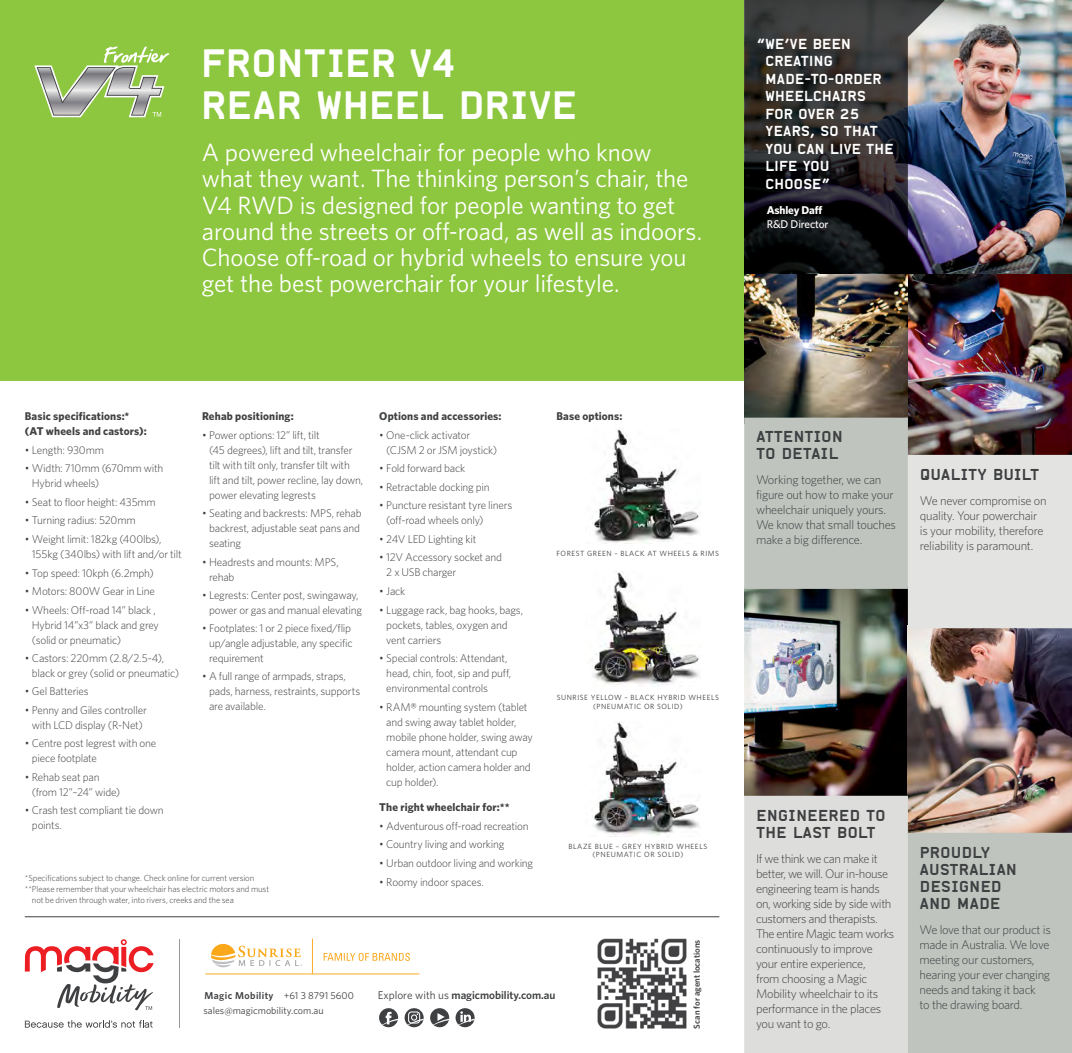
<style>
.page{position:relative;width:1072px;height:1053px;background:#fff}
.page>*{position:absolute;margin:0;border:0;box-sizing:border-box;transform-origin:0 0}
.t1{font:37.5px/41.2px "Alpha Headline";letter-spacing:-.03em;color:#fff}
.t2{font:25px/26.2px "Whitney";letter-spacing:-.01em;color:#fff}
.t3{font:15px/16.9px "Alpha Headline";letter-spacing:-.01em;color:#3f4042}
.t4{font:13.75px/17.5px "Alpha Headline";letter-spacing:-.025em;color:#fff}
.t5{font:300 12.5px/15px "Whitney";letter-spacing:-.025em;color:#3f4042}
.t6{font:300 11.25px/15px "Whitney";letter-spacing:-.02em;color:#3f4042}
.t7{font:700 11.25px/15px "Whitney";letter-spacing:.01em;color:#3f4042}
.t8{font:600 11.25px "Whitney";color:#3f4042}
.t9{font:500 11.25px "Whitney";letter-spacing:-.015em;color:#fff}
.t10{font:700 11.25px "Whitney";letter-spacing:-.015em;color:#fff}
.t11{font:10px/15px "Whitney";color:#3f4042}
.t12{font:300 8.75px "Whitney";letter-spacing:-.01em;color:#3f4042}
.t13{font:600 8.75px "Whitney";color:#3f4042}
.t14{font:7.5px/8.8px "Whitney";letter-spacing:.07em;color:#3f4042;text-align:center}
.s1{font-weight:400}
.s2{font-weight:600}
</style>
<div class="page">
<div style="left:0;top:0;width:745px;height:380px;background:#8dc63f"></div>
<hr style="left:179px;top:938px;width:1px;height:89px;background:#96989b">
<img style="left:597px;top:938px;width:90px;height:91px">
<svg style="left:405px;top:1008px;width:19px;height:19px"></svg>
<svg style="left:430px;top:1008px;width:19px;height:19px"></svg>
<svg style="left:455px;top:1008px;width:20px;height:19px"></svg>
<svg style="left:379px;top:1008px;width:19px;height:19px"></svg>
<svg style="left:408px;top:1011px;width:16px;height:13px"></svg>
<svg style="left:433px;top:1012px;width:16px;height:12px"></svg>
<svg style="left:459px;top:1011px;width:16px;height:13px"></svg>
<svg style="left:382px;top:1011px;width:16px;height:13px"></svg>
<svg style="left:205px;top:938px;width:214px;height:36px"></svg>
<svg style="left:25px;top:1020px;width:128px;height:7px"></svg>
<svg style="left:25px;top:939px;width:129px;height:71px"></svg>
<hr style="left:25px;top:916px;width:694px;height:1px;background:#3f4042">
<img style="left:744px;top:628px;width:164px;height:167px">
<img style="left:908px;top:273px;width:164px;height:144px">
<img style="left:908px;top:628px;width:164px;height:167px">
<img style="left:744px;top:273px;width:164px;height:144px">
<img style="left:955px;top:0;width:117px;height:273px">
<svg style="left:744px;top:417px;width:328px;height:211px;background:#babab7"></svg>
<svg style="left:744px;top:795px;width:328px;height:257px;background:#cecec9"></svg>
<img style="left:744px;top:0;width:211px;height:273px">
<svg style="left:34px;top:47px;width:135px;height:70px"></svg>
<img style="left:592px;top:428px;width:107px;height:115px">
<img style="left:592px;top:571px;width:108px;height:114px">
<img style="left:592px;top:721px;width:107px;height:115px">
<h1 class="t1" style="left:200px;top:42px;width:379px">FRONTIER V4<br>REAR WHEEL DRIVE</h1>
<p class="t2" style="left:202px;top:138px;width:502px">A powered wheelchair for people who know what they want. The thinking person’s chair, the V4 RWD is designed for people wanting to get around the streets or off-road, as well as indoors.<br>Choose off-road or hybrid wheels to ensure you get the best powerchair for your lifestyle.</p>
<p class="t4" style="left:765px;top:35px;width:130px;text-indent:-8px">“WE’VE BEEN<br>CREATING<br>MADE-TO-ORDER<br>WHEELCHAIRS<br>FOR OVER 25<br>YEARS, SO THAT<br>YOU CAN LIVE THE<br>LIFE YOU<br>CHOOSE”</p>
<p class="t10" style="left:767px;top:202px;width:57px">Ashley Daff</p>
<p class="t9" style="left:767px;top:216px;width:63px">R&amp;D Director</p>
<p class="t7" style="left:25px;top:408px;width:123px">Basic specifications:* (AT wheels and castors):</p>
<p class="t6" style="left:25px;top:442px;width:81px">• Length: 930mm</p>
<p class="t6" style="left:32px;top:460px;width:133px;text-indent:-7px">• Width: 710mm (670mm with<br>Hybrid wheels)</p>
<p class="t6" style="left:25px;top:494px;width:133px">• Seat to floor height: 435mm</p>
<p class="t6" style="left:25px;top:512px;width:112px">• Turning radius: 520mm</p>
<p class="t6" style="left:32px;top:531px;width:151px;text-indent:-7px">• Weight limit: 182kg (400lbs),<br>155kg (340lbs) with lift and/or tilt</p>
<p class="t6" style="left:25px;top:564px;width:131px">• Top speed: 10kph (6.2mph)</p>
<p class="t6" style="left:25px;top:583px;width:132px">• Motors: 800W Gear in Line</p>
<p class="t6" style="left:32px;top:602px;width:129px;text-indent:-7px">• Wheels: Off-road 14” black ,<br>Hybrid 14”x3” black and grey (solid or pneumatic)</p>
<p class="t6" style="left:32px;top:649px;width:149px;text-indent:-7px">• Castors: 220mm (2.8/2.5-4), black or grey (solid or pneumatic)</p>
<p class="t6" style="left:25px;top:683px;width:65px">• Gel Batteries</p>
<p class="t6" style="left:25px;top:702px;width:123px;text-align:center">• Penny and Giles controller with LCD display (R-Net)</p>
<p class="t6" style="left:32px;top:735px;width:126px;text-indent:-7px">• Centre post legrest with one piece footplate</p>
<p class="t6" style="left:32px;top:769px;width:90px;text-indent:-7px">• Rehab seat pan (from 12”–24” wide)</p>
<p class="t6" style="left:32px;top:802px;width:133px;text-indent:-7px">• Crash test compliant tie down points.</p>
<p class="t7" style="left:202px;top:408px;width:93px">Rehab positioning:</p>
<p class="t6" style="left:209px;top:427px;width:156px;text-indent:-7px">• Power options: 12” lift, tilt<br>(45 degrees), lift and tilt, transfer tilt with tilt only, transfer tilt with lift and tilt, power recline, lay down, power elevating legrests</p>
<p class="t6" style="left:209px;top:505px;width:154px;text-indent:-7px">• Seating and backrests: MPS, rehab backrest, adjustable seat pans and seating</p>
<p class="t6" style="left:209px;top:554px;width:131px;text-indent:-7px">• Headrests and mounts: MPS, rehab</p>
<p class="t6" style="left:209px;top:587px;width:155px;text-indent:-7px">• Legrests: Center post, swingaway, power or gas and manual elevating</p>
<p class="t6" style="left:209px;top:619px;width:145px;text-indent:-7px">• Footplates: 1 or 2 piece fixed/flip up/angle adjustable, any specific requirement</p>
<p class="t6" style="left:209px;top:668px;width:153px;text-indent:-7px">• A full range of armpads, straps, pads, harness, restraints, supports are available.</p>
<p class="t12" style="left:25px;top:871px;width:231px">*Specifications subject to change. Check online for current version</p>
<p class="t12" style="left:25px;top:882px;width:246px">**Please remember that your wheelchair has electric motors and must</p>
<p class="t12" style="left:32px;top:894px;width:204px">not be driven through water, into rivers, creeks and the sea</p>
<p class="t7" style="left:379px;top:408px;width:124px">Options and accessories:</p>
<p class="t6" style="left:386px;top:427px;width:112px;text-indent:-7px">• One-click activator (CJSM 2 or JSM joystick)</p>
<p class="t6" style="left:379px;top:460px;width:87px">• Fold forward back</p>
<p class="t6" style="left:379px;top:479px;width:112px">• Retractable docking pin</p>
<p class="t6" style="left:386px;top:497px;width:127px;text-indent:-7px">• Puncture resistant tyre liners (off-road wheels only)</p>
<p class="t6" style="left:379px;top:531px;width:99px">• 24V LED Lighting kit</p>
<p class="t6" style="left:386px;top:549px;width:117px;text-indent:-7px">• 12V Accessory socket and<br>2 x USB charger</p>
<p class="t6" style="left:379px;top:583px;width:28px">• Jack</p>
<p class="t6" style="left:386px;top:601px;width:138px;text-indent:-7px">• Luggage rack, bag hooks, bags, pockets, tables, oxygen and vent carriers</p>
<p class="t6" style="left:386px;top:650px;width:127px;text-indent:-7px">• Special controls: Attendant, head, chin, foot, sip and puff, environmental controls</p>
<p class="t6" style="left:386px;top:699px;width:148px;text-indent:-7px">• RAM<span class="s1">®</span> mounting system (tablet and swing away tablet holder, mobile phone holder, swing away camera mount, attendant cup holder, action camera holder and cup holder).</p>
<p class="t7" style="left:379px;top:799px;width:132px">The right wheelchair for:**</p>
<p class="t6" style="left:379px;top:818px;width:151px">• Adventurous off-road recreation</p>
<p class="t6" style="left:379px;top:836px;width:127px">• Country living and working</p>
<p class="t6" style="left:379px;top:855px;width:155px">• Urban outdoor living and working</p>
<p class="t6" style="left:379px;top:873px;width:106px">• Roomy indoor spaces.</p>
<p class="t7" style="left:556px;top:408px;width:68px">Base options:</p>
<p class="t14" style="left:557px;top:548px;width:164px">FOREST GREEN – BLACK AT WHEELS &amp; RIMS</p>
<p class="t14" style="left:557px;top:692px;width:164px">SUNRISE YELLOW – BLACK HYBRID WHEELS (PNEUMATIC OR SOLID)</p>
<p class="t14" style="left:568px;top:841px;width:140px">BLAZE BLUE – GREY HYBRID WHEELS (PNEUMATIC OR SOLID)</p>
<p class="t11" style="left:203px;top:987px;width:152px"><span class="s2">Magic Mobility</span> +61 3 8791 5600 sales@magicmobility.com.au</p>
<p class="t8" style="left:378px;top:987px;width:179px"><span class="s1">Explore with us</span> magicmobility.com.au</p>
<p class="t13" style="left:691px;top:1028px;width:90px;rotate:-90deg">Scan for agent locations</p>
<h3 class="t3" style="left:756px;top:428px;width:88px">ATTENTION<br>TO DETAIL</h3>
<p class="t5" style="left:756px;top:472px;width:141px">Working together, we can figure out how to make your wheelchair uniquely yours.<br>We know that small touches make a big difference.</p>
<h3 class="t3" style="left:920px;top:466px;width:121px">QUALITY BUILT</h3>
<p class="t5" style="left:920px;top:492px;width:128px">We never compromise on quality. Your powerchair is your mobility, therefore reliability is paramount.</p>
<h3 class="t3" style="left:756px;top:806px;width:131px">ENGINEERED TO<br>THE LAST BOLT</h3>
<p class="t5" style="left:756px;top:850px;width:140px">If we think we can make it better, we will. Our in-house engineering team is hands on, working side by side with customers and therapists.<br>The entire Magic team works continuously to improve your entire experience,<br>from choosing a Magic<br>Mobility wheelchair to its performance in the places you want to go.</p>
<h3 class="t3" style="left:919px;top:843px;width:99px">PROUDLY<br>AUSTRALIAN<br>DESIGNED<br>AND MADE</h3>
<p class="t5" style="left:919px;top:921px;width:133px">We love that our product is made in Australia. We love meeting our customers, hearing your ever changing needs and taking it back<br>to the drawing board.</p>
</div>
